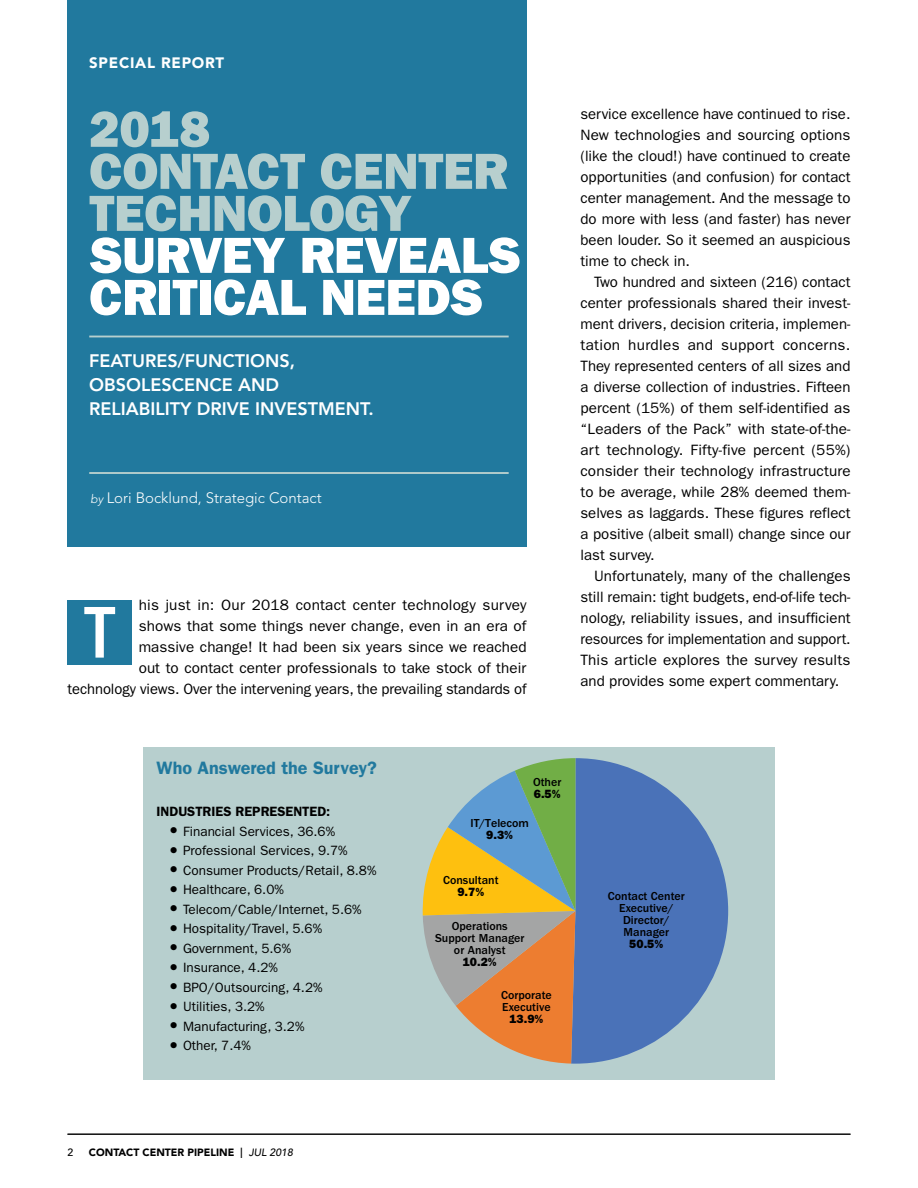
<style>
.page{position:relative;width:918px;height:1188px;background:#fff}
.page>*{position:absolute;margin:0;border:0;box-sizing:border-box;transform-origin:0 0}
.t1{font:800 51px/42px "Franklin Gothic";letter-spacing:-.01em;color:#b7cfce}
.t2{font:800 51px/42px "Franklin Gothic";letter-spacing:-.01em;color:#fff}
.t3{font:800 18px/24px "Avenir";color:#fff}
.t4{font:600 18px "Franklin Gothic";color:#21799e}
.t5{font:15px/21px "Franklin Gothic";color:#000;text-align:justify}
.t6{font:300 15px "Avenir";color:#fff}
.t7{font:900 15px "Avenir";letter-spacing:.05em;color:#fff}
.t8{font:13.5px/19.5px "Franklin Gothic";color:#000}
.t9{font:600 13.5px "Franklin Gothic";color:#000}
.t10{font:500 12px/12px "Franklin Gothic";color:#000;text-align:center}
.t11{font:800 12px "Franklin Gothic";color:#000}
.t12{font:900 10.5px "Avenir";color:#000}
.t13{font:500 10.5px "Avenir";color:#000}
.s1{font-style:italic;font-size:12px}
.s2{font-weight:500;font-style:italic}
</style>
<div class="page">
<hr style="left:68px;top:1134px;width:782px;height:1px;background:#000">
<div style="left:143px;top:747px;width:632px;height:333px;background:#b7cfce"></div>
<svg style="left:575px;top:758px;width:153px;height:306px;fill:#4a72b8"></svg>
<svg style="left:422px;top:758px;width:153px;height:306px"></svg>
<div style="left:68px;top:0;width:459px;height:546px;background:#21799e"></div>
<hr style="left:89px;top:472px;width:420px;height:2px;background:#b7cfce">
<hr style="left:89px;top:336px;width:420px;height:1px;background:#b7cfce">
<div style="left:68px;top:600px;width:64px;height:65px;background:#21799e"></div>
<svg style="left:84px;top:607px;width:31px;height:51px"></svg>
<p class="t7" style="left:89px;top:52px;width:136px">SPECIAL REPORT</p>
<p class="t7" style="left:89px;top:54px;width:136px">SPECIAL REPORT</p>
<h1 class="t1" style="left:89px;top:108px;width:420px">2018<br>CONTACT CENTER<br>TECHNOLOGY</h1>
<h1 class="t2" style="left:89px;top:235px;width:433px">SURVEY REVEALS<br>CRITICAL NEEDS</h1>
<p class="t3" style="left:89px;top:349px;width:286px">FEATURES/FUNCTIONS,<br>OBSOLESCENCE AND<br>RELIABILITY DRIVE INVESTMENT.</p>
<p class="t6" style="left:91px;top:489px;width:233px"><span class="s1">by</span> Lori Bocklund, Strategic Contact</p>
<p class="t5" style="left:68px;top:594px;width:461px;text-align:right">his just in: Our 2018 contact center technology survey<br>shows that some things never change, even in an era of<br>massive change! It had been six years since we reached<br>out to contact center professionals to take stock of their technology views. Over the intervening years, the prevailing standards of</p>
<p class="t5" style="left:580px;top:104px;width:272px">service excellence have continued to rise.<br>New technologies and sourcing options (like the cloud!) have continued to create opportunities (and confusion) for contact center management. And the message to do more with less (and faster) has never been louder. So it seemed an auspicious time to check in.</p>
<p class="t5" style="left:580px;top:272px;width:272px;text-indent:14px">Two hundred and sixteen (216) contact center professionals shared their invest&shy;ment drivers, decision criteria, implemen&shy;tation hurdles and support concerns.<br>They represented centers of all sizes and a diverse collection of industries. Fifteen percent (15%) of them self-identified as “Leaders of the Pack” with state-of-the&shy;art technology. Fifty-five percent (55%) consider their technology infrastructure to be average, while 28% deemed them&shy;selves as laggards. These figures reflect a positive (albeit small) change since our last survey.</p>
<p class="t5" style="left:580px;top:566px;width:272px;text-indent:14px">Unfortunately, many of the challenges still remain: tight budgets, end-of-life tech&shy;nology, reliability issues, and insufficient resources for implementation and support.<br>This article explores the survey results and provides some expert commentary.</p>
<p class="t4" style="left:156px;top:758px;width:222px">Who Answered the Survey?</p>
<p class="t9" style="left:156px;top:804px;width:175px">INDUSTRIES REPRESENTED:</p>
<p class="t8" style="left:183px;top:822px;width:195px">Financial Services, 36.6%<br>Professional Services, 9.7%<br>Consumer Products/Retail, 8.8%<br>Healthcare, 6.0%<br>Telecom/Cable/Internet, 5.6%<br>Hospitality/Travel, 5.6%<br>Government, 5.6%<br>Insurance, 4.2%<br>BPO/Outsourcing, 4.2%<br>Utilities, 3.2%<br>Manufacturing, 3.2%<br>Other, 7.4%</p>
<p class="t10" style="left:533px;top:776px;width:30px">Other</p>
<p class="t11" style="left:534px;top:786px;width:28px">6.5%</p>
<p class="t10" style="left:471px;top:817px;width:60px">IT/Telecom</p>
<p class="t11" style="left:486px;top:828px;width:28px">9.3%</p>
<p class="t10" style="left:443px;top:874px;width:57px">Consultant</p>
<p class="t11" style="left:457px;top:885px;width:28px">9.7%</p>
<p class="t10" style="left:435px;top:920px;width:91px">Operations<br>Support Manager or Analyst</p>
<p class="t11" style="left:463px;top:955px;width:36px">10.2%</p>
<p class="t10" style="left:501px;top:990px;width:52px;text-align:left">Corporate<br>Executive</p>
<p class="t11" style="left:509px;top:1012px;width:36px">13.9%</p>
<p class="t10" style="left:608px;top:890px;width:78px">Contact Center<br>Executive/<br>Director/<br>Manager</p>
<p class="t11" style="left:629px;top:937px;width:36px">50.5%</p>
<p class="t13" style="left:68px;top:1146px;width:7px">2</p>
<p class="t12" style="left:89px;top:1146px;width:206px">CONTACT CENTER PIPELINE ❘ <span class="s2">JUL 2018</span></p>
</div>
